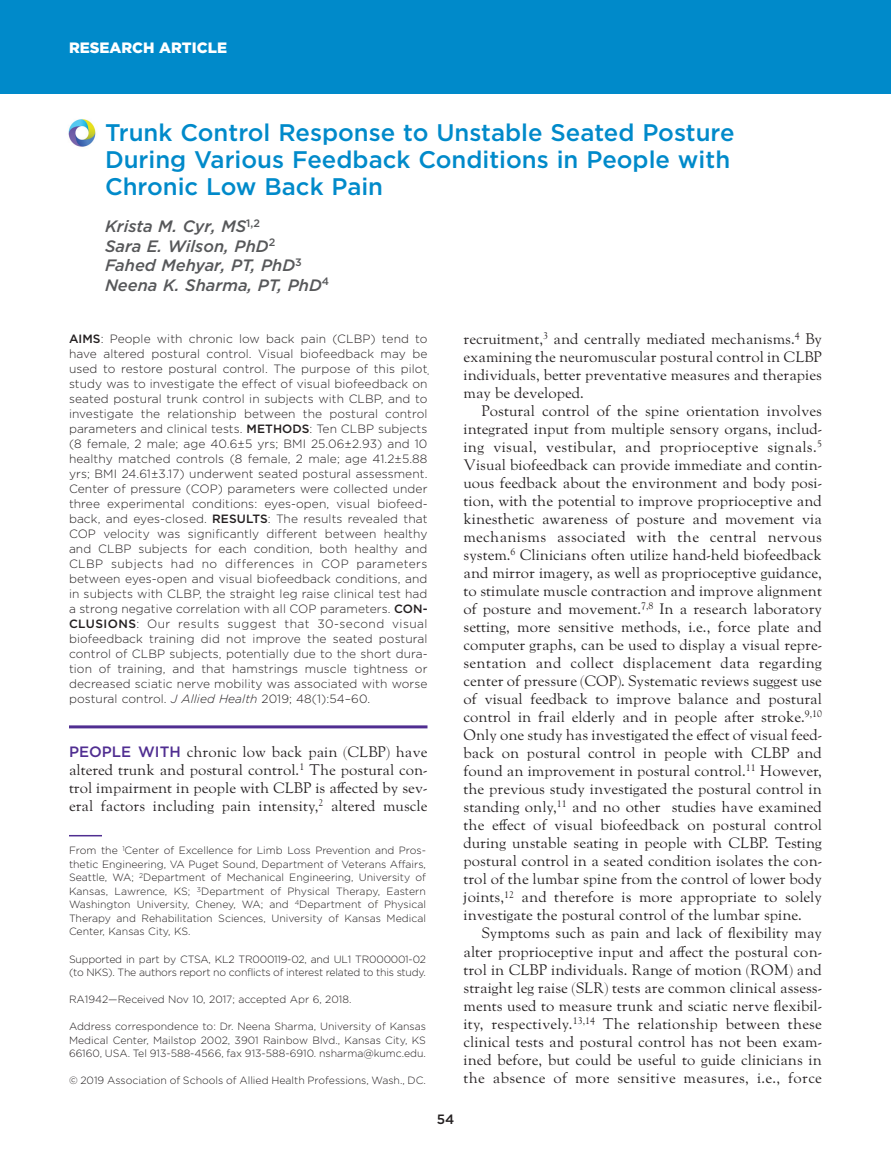
<style>
.page{position:relative;width:891px;height:1175px;background:#fff}
.page>*{position:absolute;margin:0;border:0;box-sizing:border-box;transform-origin:0 0}
.t1{font:500 24px/27px "Gotham";color:#008aca}
.t2{font:italic 500 16.5px "Gotham";color:#57585a}
.t3{font:15px/18px "LTC Goudy Oldstyle Pro";color:#231f20;text-align:justify}
.t4{font:900 15px "Gotham";color:#fff}
.t5{font:500 13.5px "Gotham";color:#231f20}
.t6{font:300 12px/15px "Gotham";letter-spacing:.005em;color:#231f20;text-align:justify}
.t7{font:300 10.5px/13.5px "Gotham";color:#231f20;text-align:justify}
.t8{font:300 10.5px/13.5px "Gotham";letter-spacing:-.02em;color:#231f20}
.s1{font-weight:500}
.s2{font-style:italic}
.s3{font-family:"Gotham";font-weight:500;color:#502e91}
</style>
<div class="page">
<div style="left:0;top:0;width:891px;height:93px;background:#008aca"></div>
<hr style="left:69px;top:725px;width:359px;height:3px;background:#502e91">
<hr style="left:69px;top:835px;width:33px;height:1px;background:#502e91">
<img style="left:68px;top:119px;width:28px;height:28px">
<p class="t4" style="left:69px;top:42px;width:160px">RESEARCH ARTICLE</p>
<p class="t1" style="left:105px;top:120px;width:631px">Trunk Control Response to Unstable Seated Posture<br>During Various Feedback Conditions in People with<br>Chronic Low Back Pain</p>
<p class="t2" style="left:105px;top:217px;width:156px">Krista M. Cyr, MS<sup>1,2</sup></p>
<p class="t2" style="left:105px;top:236px;width:172px">Sara E. Wilson, PhD<sup>2</sup></p>
<p class="t2" style="left:105px;top:256px;width:198px">Fahed Mehyar, PT, PhD<sup>3</sup></p>
<p class="t2" style="left:105px;top:275px;width:226px">Neena K. Sharma, PT, PhD<sup>4</sup></p>
<p class="t6" style="left:69px;top:332px;width:360px"><span class="s1">AIMS</span>: People with chronic low back pain (CLBP) tend to have altered postural control. Visual biofeedback may be used to restore postural control. The purpose of this pilot study was to investigate the effect of visual biofeedback on seated postural trunk control in subjects with CLBP, and to investigate the relationship between the postural control parameters and clinical tests. <span class="s1">METHODS</span>: Ten CLBP subjects (8 female, 2 male; age 40.6±5 yrs; BMI 25.06±2.93) and 10 healthy matched controls (8 female, 2 male; age 41.2±5.88 yrs; BMI 24.61±3.17) underwent seated postural assessment.<br>Center of pressure (COP) parameters were collected under three experimental conditions: eyes-open, visual biofeed&shy;back, and eyes-closed. <span class="s1">RESULTS</span>: The results revealed that COP velocity was significantly different between healthy and CLBP subjects for each condition, both healthy and CLBP subjects had no differences in COP parameters between eyes-open and visual biofeedback conditions, and in subjects with CLBP, the straight leg raise clinical test had a strong negative correlation with all COP parameters. <span class="s1">CON-CLUSIONS</span>: Our results suggest that 30-second visual biofeedback training did not improve the seated postural control of CLBP subjects, potentially due to the short dura&shy;tion of training, and that hamstrings muscle tightness or decreased sciatic nerve mobility was associated with worse postural control. <span class="s2">J Allied Health</span> 2019; 48(1):54–60.</p>
<p class="t3" style="left:69px;top:742px;width:360px"><span class="s3">PEOPLE WITH</span> chronic low back pain (CLBP) have altered trunk and postural control.<sup>1</sup> The postural con&shy;trol impairment in people with CLBP is affected by sev&shy;eral factors including pain intensity,<sup>2</sup> altered muscle</p>
<p class="t7" style="left:69px;top:844px;width:359px">From the <sup>1</sup>Center of Excellence for Limb Loss Prevention and Pros&shy;thetic Engineering, VA Puget Sound, Department of Veterans Affairs, Seattle, WA; <sup>2</sup>Department of Mechanical Engineering, University of Kansas, Lawrence, KS; <sup>3</sup>Department of Physical Therapy, Eastern Washington University, Cheney, WA; and <sup>4</sup>Department of Physical Therapy and Rehabilitation Sciences, University of Kansas Medical Center, Kansas City, KS.</p>
<p class="t8" style="left:69px;top:952px;width:359px">Supported in part by CTSA, KL2 TR000119-02, and UL1 TR000001-02 (to NKS). The authors report no conflicts of interest related to this study.</p>
<p class="t7" style="left:69px;top:993px;width:284px">RA1942—Received Nov 10, 2017; accepted Apr 6, 2018.</p>
<p class="t7" style="left:69px;top:1020px;width:359px">Address correspondence to: Dr. Neena Sharma, University of Kansas Medical Center, Mailstop 2002, 3901 Rainbow Blvd., Kansas City, KS 66160, USA. Tel 913-588-4566, fax 913-588-6910. nsharma@kumc.edu.</p>
<p class="t7" style="left:69px;top:1074px;width:358px">© 2019 Association of Schools of Allied Health Professions, Wash., DC.</p>
<p class="t3" style="left:464px;top:330px;width:360px">recruitment,<sup>3</sup> and centrally mediated mechanisms.<sup>4</sup> By examining the neuromuscular postural control in CLBP individuals, better preventative measures and therapies may be developed.</p>
<p class="t3" style="left:464px;top:402px;width:360px;text-indent:18px">Postural control of the spine orientation involves integrated input from multiple sensory organs, includ&shy;ing visual, vestibular, and proprioceptive signals.<sup>5<br></sup>Visual biofeedback can provide immediate and contin&shy;uous feedback about the environment and body posi&shy;tion, with the potential to improve proprioceptive and kinesthetic awareness of posture and movement via mechanisms associated with the central nervous system.<sup>6</sup> Clinicians often utilize hand-held biofeedback and mirror imagery, as well as proprioceptive guidance, to stimulate muscle contraction and improve alignment of posture and movement.<sup>7,8</sup> In a research laboratory setting, more sensitive methods, i.e., force plate and computer graphs, can be used to display a visual repre&shy;sentation and collect displacement data regarding center of pressure (COP). Systematic reviews suggest use of visual feedback to improve balance and postural control in frail elderly and in people after stroke.<sup>9,10<br></sup>Only one study has investigated the effect of visual feed&shy;back on postural control in people with CLBP and found an improvement in postural control.<sup>11</sup> However, the previous study investigated the postural control in standing only,<sup>11</sup> and no other studies have examined the effect of visual biofeedback on postural control during unstable seating in people with CLBP. Testing postural control in a seated condition isolates the con&shy;trol of the lumbar spine from the control of lower body joints,<sup>12</sup> and therefore is more appropriate to solely investigate the postural control of the lumbar spine.</p>
<p class="t3" style="left:464px;top:924px;width:360px;text-indent:18px">Symptoms such as pain and lack of flexibility may alter proprioceptive input and affect the postural con&shy;trol in CLBP individuals. Range of motion (ROM) and straight leg raise (SLR) tests are common clinical assess&shy;ments used to measure trunk and sciatic nerve flexibil&shy;ity, respectively.<sup>13,14</sup> The relationship between these clinical tests and postural control has not been exam&shy;ined before, but could be useful to guide clinicians in the absence of more sensitive measures, i.e., force</p>
<p class="t5" style="left:437px;top:1114px;width:19px">54</p>
</div>
